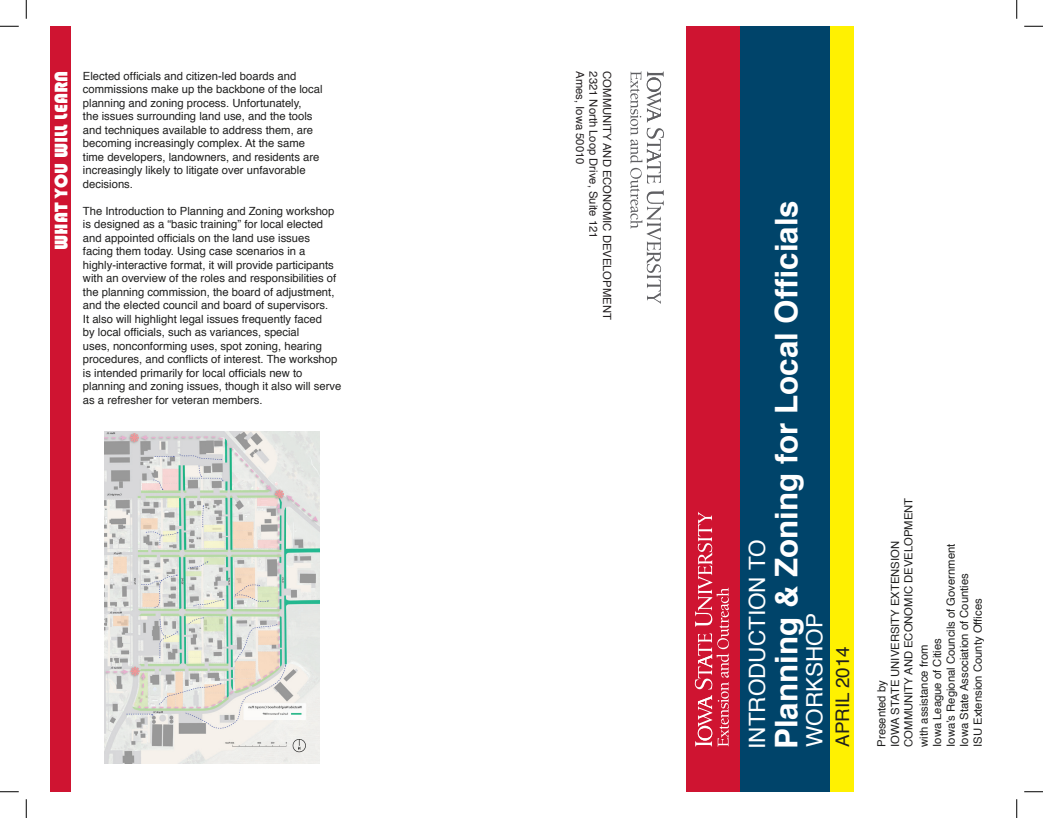
<style>
.page{position:relative;width:1043px;height:818px;background:#fff}
.page>*{position:absolute;margin:0;border:0;box-sizing:border-box;transform-origin:0 0}
.t1{font:700 31.25px "Helvetica";color:#fff}
.t2{font:22.5px "Helvetica";color:#fff}
.t3{font:18.75px "Bauhaus 93";color:#fff}
.t4{font:18.75px "Helvetica";color:#1f1f1e}
.t5{font:11.25px/13.5px "Helvetica";color:#1f1f1e}
.t6{font:11.25px "Helvetica";color:#231f20}
</style>
<div class="page">
<div style="left:739px;top:26px;width:91px;height:765px;background:#00446a"></div>
<div style="left:830px;top:26px;width:23px;height:765px;background:#fff101"></div>
<svg style="left:630px;top:71px;width:34px;height:233px"></svg>
<div style="left:686px;top:26px;width:53px;height:765px;background:#cf1431"></div>
<svg style="left:694px;top:512px;width:35px;height:234px"></svg>
<div style="left:51px;top:26px;width:20px;height:765px;background:#cf1431"></div>
<img style="left:105px;top:431px;width:214px;height:332px">
<svg style="left:0;top:25px;width:19px;height:2px"></svg>
<svg style="left:1024px;top:25px;width:18px;height:2px"></svg>
<svg style="left:0;top:791px;width:19px;height:1px"></svg>
<svg style="left:1024px;top:791px;width:18px;height:1px"></svg>
<svg style="left:25px;top:0;width:2px;height:19px"></svg>
<svg style="left:25px;top:799px;width:2px;height:19px"></svg>
<svg style="left:1016px;top:0;width:1px;height:19px"></svg>
<svg style="left:1016px;top:799px;width:1px;height:19px"></svg>
<h3 class="t3" style="left:51px;top:250px;width:180px;rotate:-90deg">What you will Learn</h3>
<p class="t5" style="left:83px;top:69px;width:241px">Elected officials and citizen-led boards and commissions make up the backbone of the local planning and zoning process. Unfortunately,<br>the issues surrounding land use, and the tools and techniques available to address them, are becoming increasingly complex. At the same time developers, landowners, and residents are increasingly likely to litigate over unfavorable decisions.</p>
<p class="t5" style="left:83px;top:204px;width:260px">The Introduction to Planning and Zoning workshop is designed as a “basic training” for local elected and appointed officials on the land use issues facing them today. Using case scenarios in a highly-interactive format, it will provide participants with an overview of the roles and responsibilities of the planning commission, the board of adjustment, and the elected council and board of supervisors.<br>It also will highlight legal issues frequently faced<br>by local officials, such as variances, special<br>uses, nonconforming uses, spot zoning, hearing procedures, and conflicts of interest. The workshop is intended primarily for local officials new to planning and zoning issues, though it also will serve as a refresher for veteran members.</p>
<p class="t6" style="left:588px;top:71px;width:95px;rotate:90deg">Ames, Iowa 50010</p>
<p class="t6" style="left:602px;top:71px;width:168px;rotate:90deg">2321 North Loop Drive, Suite 121</p>
<p class="t6" style="left:615px;top:71px;width:250px;rotate:90deg">COMMUNITY AND ECONOMIC DEVELOPMENT</p>
<h2 class="t2" style="left:740px;top:748px;width:211px;rotate:-90deg">INTRODUCTION TO</h2>
<h1 class="t1" style="left:761px;top:749px;width:550px;rotate:-90deg">Planning &amp; Zoning for Local Officials</h1>
<h2 class="t2" style="left:797px;top:747px;width:135px;rotate:-90deg">WORKSHOP</h2>
<h3 class="t4" style="left:828px;top:747px;width:102px;rotate:-90deg">APRIL 2014</h3>
<p class="t5" style="left:875px;top:746px;width:249px;rotate:-90deg">Presented by<br>IOWA STATE UNIVERSITY EXTENSION communityandeconomicdevelopment</p>
<p class="t5" style="left:917px;top:746px;width:205px;rotate:-90deg">with assistance from<br>Iowa League of Cities<br>Iowa’s Regional Councils of Government<br>Iowa State Association of Counties<br>ISU Extension County Offices</p>
</div>
